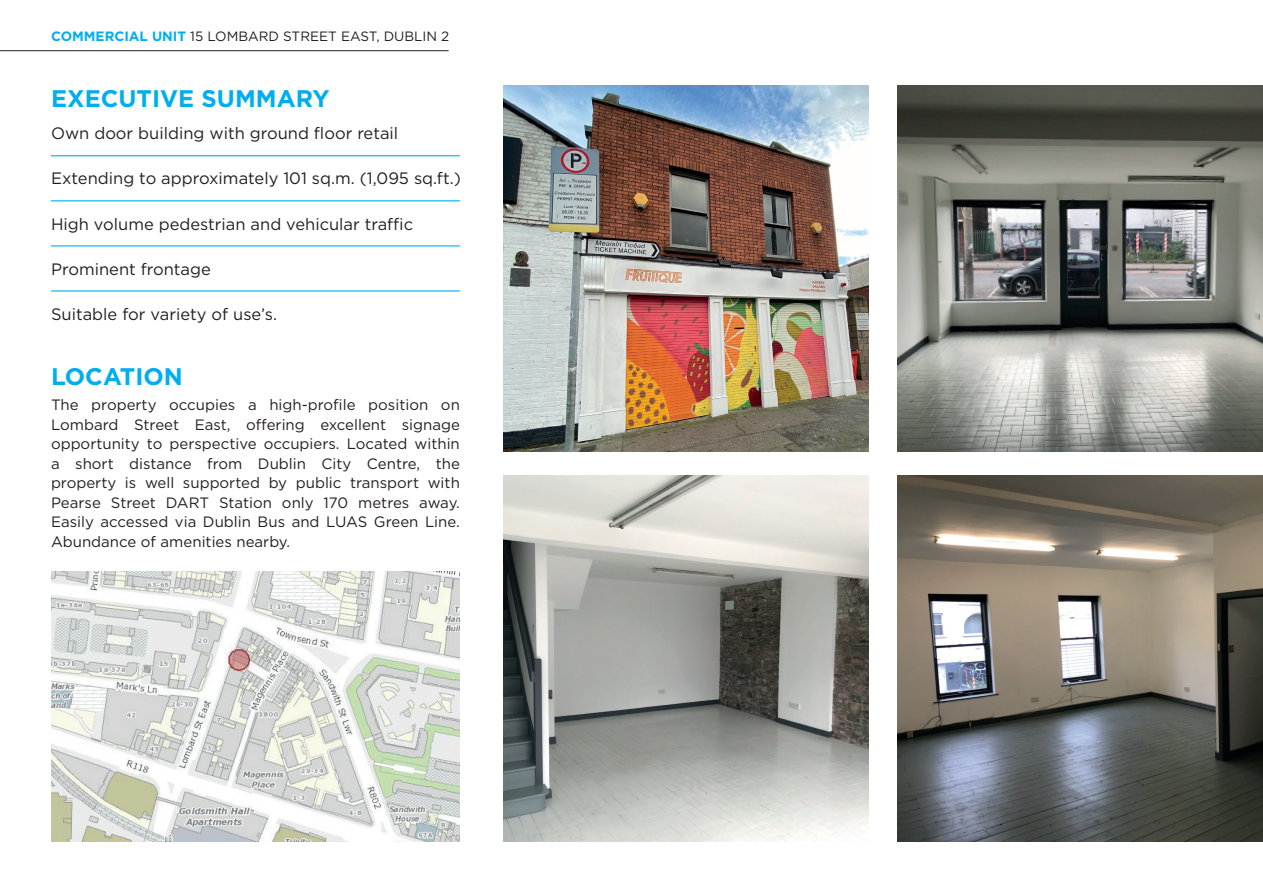
<style>
.page{position:relative;width:1263px;height:893px;background:#fff}
.page>*{position:absolute;margin:0;border:0;box-sizing:border-box;transform-origin:0 0}
.t1{font:700 24px "Gotham";color:#00aeef}
.t2{font:16.5px "Gotham";color:#231f20}
.t3{font:15px/19.5px "Gotham";color:#231f20;text-align:justify}
.t4{font:13.5px "Gotham";color:#231f20}
.s1{font-weight:700;color:#00aeef}
</style>
<div class="page">
<img style="left:51px;top:572px;width:409px;height:270px">
<hr style="left:0;top:50px;width:449px;height:1px;background:#231f20">
<hr style="left:51px;top:155px;width:409px;height:1px;background:#00aeef">
<hr style="left:51px;top:200px;width:409px;height:1px;background:#00aeef">
<hr style="left:51px;top:245px;width:409px;height:1px;background:#00aeef">
<hr style="left:51px;top:290px;width:409px;height:2px;background:#00aeef">
<img style="left:503px;top:85px;width:366px;height:366px">
<img style="left:503px;top:476px;width:366px;height:366px">
<img style="left:897px;top:85px;width:366px;height:366px">
<img style="left:897px;top:476px;width:366px;height:366px">
<p class="t4" style="left:51px;top:27px;width:400px"><span class="s1">COMMERCIAL UNIT</span> 15 LOMBARD STREET EAST, DUBLIN 2</p>
<h1 class="t1" style="left:51px;top:82px;width:280px">EXECUTIVE SUMMARY</h1>
<p class="t2" style="left:51px;top:123px;width:349px">Own door building with ground floor retail</p>
<p class="t2" style="left:51px;top:168px;width:411px">Extending to approximately 101 sq.m. (1,095 sq.ft.)</p>
<p class="t2" style="left:51px;top:213px;width:364px">High volume pedestrian and vehicular traffic</p>
<p class="t2" style="left:51px;top:259px;width:161px">Prominent frontage</p>
<p class="t2" style="left:51px;top:304px;width:228px">Suitable for variety of use’s.</p>
<h1 class="t1" style="left:51px;top:360px;width:133px">LOCATION</h1>
<p class="t3" style="left:51px;top:395px;width:410px">The property occupies a high-profile position on Lombard Street East, offering excellent signage opportunity to perspective occupiers. Located within a short distance from Dublin City Centre, the property is well supported by public transport with Pearse Street DART Station only 170 metres away.<br>Easily accessed via Dublin Bus and LUAS Green Line.<br>Abundance of amenities nearby.</p>
</div>
